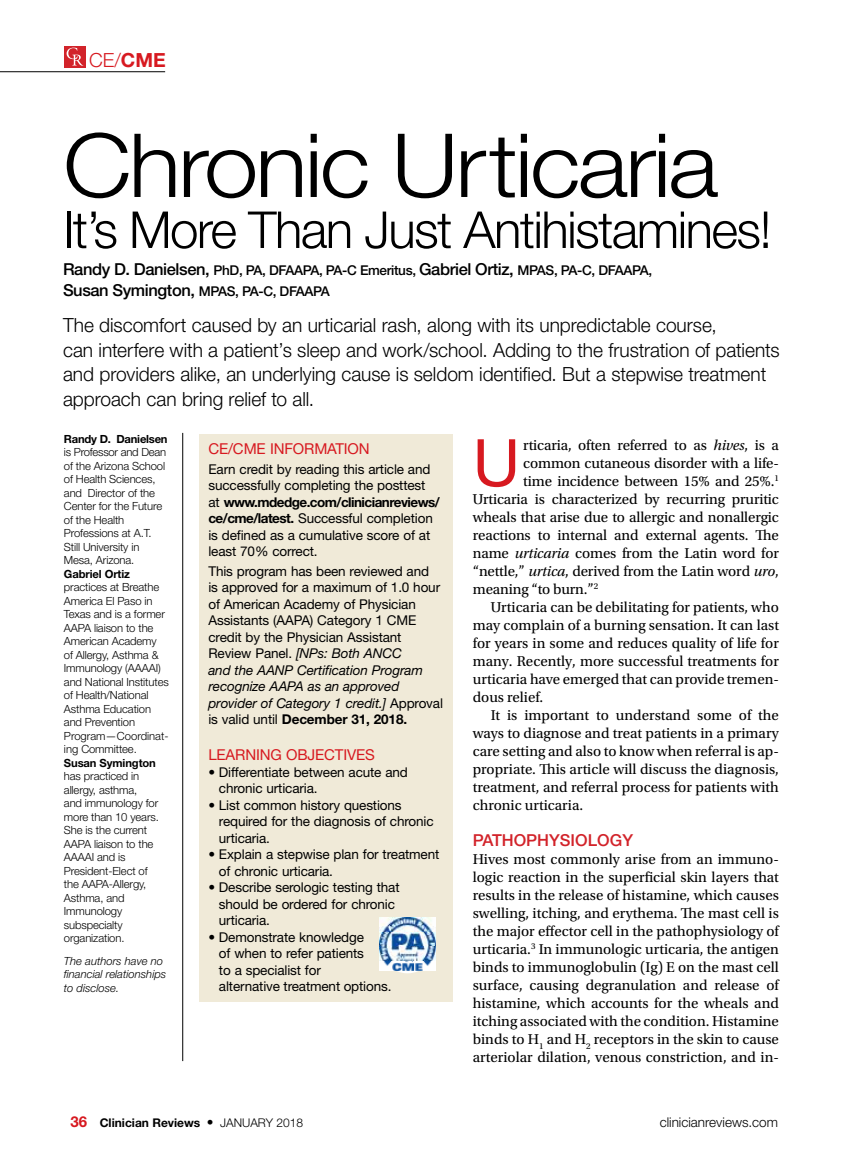
<style>
.page{position:relative;width:851px;height:1161px;background:#fff}
.page>*{position:absolute;margin:0;border:0;box-sizing:border-box;transform-origin:0 0}
.t1{font:300 88.5px "Helvetica Neue LT Std";letter-spacing:-.03em;color:#000;scale:1.1 1}
.t2{font:65.4px "Helvetica Neue LT Std";color:#d71920}
.t3{font:300 51px "Helvetica Neue LT Std";letter-spacing:-.03em;color:#000}
.t4{font:300 19.5px/24.8px "Helvetica Neue LT Std";color:#000}
.t5{font:300 19.5px "Helvetica Neue LT Std";color:#d71920}
.t6{font:500 16.5px "Helvetica Neue LT Std";color:#d2232a}
.t7{font:15px/18px "Utopia Std";letter-spacing:-.005em;color:#000;text-align:justify}
.t8{font:15px "Helvetica Neue LT Std";letter-spacing:-.01em;color:#d71920}
.t9{font:13.5px/16.5px "Helvetica Neue LT Std";letter-spacing:-.01em;color:#000}
.t10{font:500 13.5px/21px "Helvetica Neue LT Std";letter-spacing:-.025em;color:#000}
.t11{font:300 13.5px "Helvetica Neue LT Std";color:#000}
.t12{font:700 12px "Helvetica Neue LT Std";color:#000}
.t13{font:300 11.25px/13.5px "Helvetica Neue LT Std";letter-spacing:-.01em;color:#000}
.t14{font:italic 300 11.25px/13.5px "Helvetica Neue LT Std";color:#000}
.t15{font:700 11.25px "Helvetica Neue LT Std";letter-spacing:-.01em;color:#000}
.s1{font-weight:700}
.s2{font-size:16.5px}
.s3{font-style:italic}
.s4{font-size:15px;color:#d71920}
.s5{font-weight:400;font-stretch:condensed;font-size:13.5px}
.s6{font-weight:300}
</style>
<div class="page">
<div style="left:64px;top:46px;width:22px;height:22px;background:#d2232a"></div>
<svg style="left:67px;top:48px;width:16px;height:18px"></svg>
<hr style="left:0;top:71px;width:165px;height:1px;background:#000">
<div style="left:199px;top:435px;width:253px;height:567px;background:#f0ead8"></div>
<hr style="left:182px;top:433px;width:1px;height:628px;background:#000">
<img style="left:380px;top:918px;width:55px;height:52px">
<h3 class="t5" style="left:89px;top:48px;width:78px">CE/<span class="s1">CME</span></h3>
<h1 class="t1" style="left:63px;top:111px;width:597px">Chronic Urticaria</h1>
<h3 class="t3" style="left:63px;top:199px;width:710px">It’s More Than Just Antihistamines!</h3>
<p class="t10" style="left:63px;top:260px;width:590px"><span class="s2">Randy D. Danielsen,</span> PhD, PA, DFAAPA, PA-C Emeritus, <span class="s2">Gabriel Ortiz,</span> MPAS, PA-C, DFAAPA,<br><span class="s2">Susan Symington,</span> MPAS, PA-C, DFAAPA</p>
<p class="t4" style="left:63px;top:312px;width:718px">The discomfort caused by an urticarial rash, along with its unpredictable course,<br>can interfere with a patient’s sleep and work/school. Adding to the frustration of patients and providers alike, an underlying cause is seldom identified. But a stepwise treatment approach can bring relief to all.</p>
<p class="t15" style="left:64px;top:432px;width:105px">Randy D. Danielsen</p>
<p class="t13" style="left:64px;top:445px;width:104px">is Professor and Dean of the Arizona School of Health Sciences, and Director of the<br>Center for the Future of the Health<br>Professions at A.T.<br>Still University in<br>Mesa, Arizona.</p>
<p class="t15" style="left:64px;top:567px;width:68px">Gabriel Ortiz</p>
<p class="t13" style="left:64px;top:580px;width:106px">practices at Breathe<br>America El Paso in<br>Texas and is a former<br>AAPA liaison to the<br>American Academy<br>of Allergy, Asthma &amp;<br>Immunology (AAAAI) and National Institutes of Health/National<br>Asthma Education and Prevention<br>Program—Coordinat&shy;ing Committee.</p>
<p class="t15" style="left:64px;top:756px;width:93px">Susan Symington</p>
<p class="t13" style="left:64px;top:769px;width:96px">has practiced in allergy, asthma,<br>and immunology for more than 10 years.<br>She is the current<br>AAPA liaison to the<br>AAAAI and is<br>President-Elect of the AAPA-Allergy,<br>Asthma, and<br>Immunology subspecialty organization.</p>
<p class="t14" style="left:64px;top:954px;width:104px">The authors have no financial relationships to disclose.</p>
<p class="t8" style="left:208px;top:440px;width:163px">CE/CME INFORMATION</p>
<p class="t9" style="left:208px;top:461px;width:233px">Earn credit by reading this article and successfully completing the posttest at <span class="s1">www.mdedge.com/clinicianreviews/ ce/cme/latest.</span> Successful completion is defined as a cumulative score of at least 70% correct.</p>
<p class="t9" style="left:208px;top:563px;width:236px">This program has been reviewed and<br>is approved for a maximum of 1.0 hour of American Academy of Physician Assistants (AAPA) Category 1 CME credit by the Physician Assistant Review Panel. <span class="s3">[NPs: Both ANCC<br>and the AANP Certification Program recognize AAPA as an approved provider of Category 1 credit.]</span> Approval is valid until <span class="s1">December 31, 2018.</span></p>
<p class="t8" style="left:208px;top:746px;width:168px">LEARNING OBJECTIVES</p>
<p class="t9" style="left:219px;top:764px;width:190px;text-indent:-11px">• Differentiate between acute and chronic urticaria.</p>
<p class="t9" style="left:219px;top:797px;width:216px;text-indent:-11px">• List common history questions required for the diagnosis of chronic urticaria.</p>
<p class="t9" style="left:219px;top:846px;width:222px;text-indent:-11px">• Explain a stepwise plan for treatment of chronic urticaria.</p>
<p class="t9" style="left:219px;top:879px;width:182px;text-indent:-11px">• Describe serologic testing that should be ordered for chronic urticaria.</p>
<p class="t9" style="left:219px;top:929px;width:174px;text-indent:-11px">• Demonstrate knowledge<br>of when to refer patients<br>to a specialist for<br>alternative treatment options.</p>
<h2 class="t2" style="left:472px;top:424px;width:49px">U</h2>
<p class="t7" style="left:523px;top:436px;width:257px">rticaria, often referred to as <span class="s3">hives</span>, is a</p>
<p class="t7" style="left:523px;top:454px;width:257px">common cutaneous disorder with a life-</p>
<p class="t7" style="left:523px;top:472px;width:257px">time incidence between 15% and 25%.<sup>1</sup></p>
<p class="t7" style="left:472px;top:490px;width:307px">Urticaria is characterized by recurring pruritic</p>
<p class="t7" style="left:472px;top:508px;width:307px">wheals that arise due to allergic and nonallergic</p>
<p class="t7" style="left:472px;top:526px;width:307px">reactions to internal and external agents. The</p>
<p class="t7" style="left:472px;top:544px;width:308px">name <span class="s3">urticaria</span> comes from the Latin word for</p>
<p class="t7" style="left:473px;top:562px;width:307px">“nettle,” <span class="s3">urtica</span>, derived from the Latin word <span class="s3">uro</span>,</p>
<p class="t7" style="left:473px;top:580px;width:127px">meaning “to burn.”<sup>2</sup></p>
<p class="t7" style="left:490px;top:598px;width:289px">Urticaria can be debilitating for patients, who</p>
<p class="t7" style="left:472px;top:616px;width:308px">may complain of a burning sensation. It can last</p>
<p class="t7" style="left:472px;top:634px;width:308px">for years in some and reduces quality of life for</p>
<p class="t7" style="left:472px;top:652px;width:308px">many. Recently, more successful treatments for</p>
<p class="t7" style="left:472px;top:670px;width:308px">urticaria have emerged that can provide tremen-</p>
<p class="t7" style="left:472px;top:688px;width:72px">dous relief.</p>
<p class="t7" style="left:490px;top:706px;width:290px">It is important to understand some of the</p>
<p class="t7" style="left:472px;top:724px;width:308px">ways to diagnose and treat patients in a primary</p>
<p class="t7" style="left:472px;top:742px;width:308px">care setting and also to know when referral is ap-</p>
<p class="t7" style="left:472px;top:760px;width:307px">propriate. This article will discuss the diagnosis,</p>
<p class="t7" style="left:472px;top:778px;width:307px">treatment, and referral process for patients with</p>
<p class="t7" style="left:472px;top:796px;width:112px">chronic urticaria.</p>
<p class="t6" style="left:472px;top:830px;width:162px">PATHOPHYSIOLOGY</p>
<p class="t7" style="left:472px;top:850px;width:308px">Hives most commonly arise from an immuno&shy;logic reaction in the superficial skin layers that results in the release of histamine, which causes swelling, itching, and erythema. The mast cell is the major effector cell in the pathophysiology of urticaria.<sup>3</sup> In immunologic urticaria, the antigen binds to immunoglobulin (Ig) E on the mast cell surface, causing degranulation and release of histamine, which accounts for the wheals and itching associated with the condition. Histamine binds to H<sub>1</sub> and H<sub>2</sub> receptors in the skin to cause arteriolar dilation, venous constriction, and in-</p>
<p class="t12" style="left:70px;top:1115px;width:234px"><span class="s4">36</span> Clinician Reviews <span class="s5">•</span> <span class="s6">JANUARY 2018</span></p>
<p class="t11" style="left:659px;top:1114px;width:120px">clinicianreviews.com</p>
</div>
